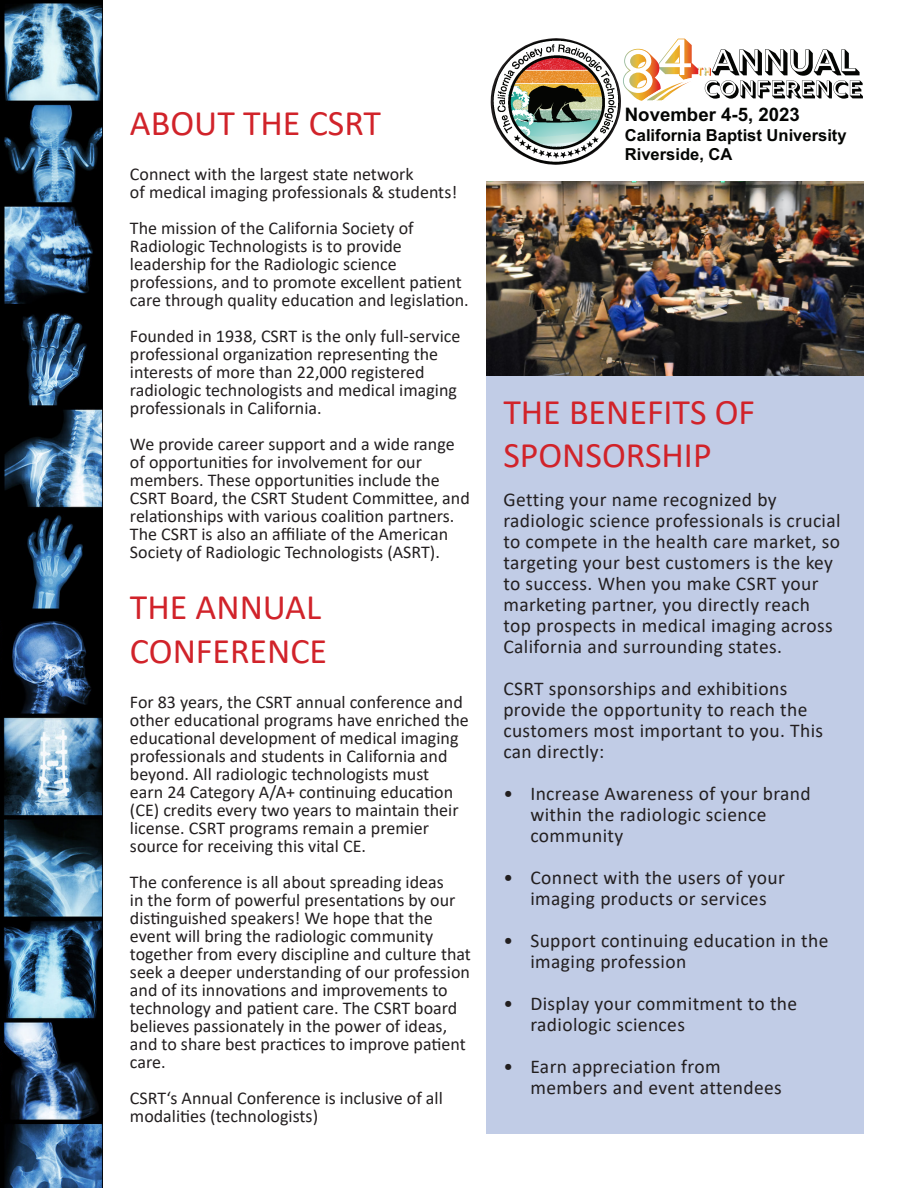
<style>
.page{position:relative;width:918px;height:1188px;background:#fff}
.page>*{position:absolute;margin:0;border:0;box-sizing:border-box;transform-origin:0 0}
.t1{font:36px/43.2px "Calibri";color:#d1232a}
.t2{font:19.5px/21px "Calibri";letter-spacing:.02em;color:#231f20}
.t3{font:700 18.6px "Arial";color:#040503}
.t4{font:18px/18px "Calibri";color:#231f20}
.t5{font:700 16.5px/20px "Arial";color:#040503}
</style>
<div class="page">
<div style="left:486px;top:373px;width:377px;height:761px;background:#c1cce6"></div>
<img style="left:486px;top:181px;width:377px;height:195px">
<img style="left:0;top:0;width:103px;height:1188px">
<svg style="left:490px;top:38px;width:373px;height:127px"></svg>
<img style="left:493px;top:39px;width:126px;height:125px;border-radius:63px">
<p class="t1" style="left:130px;top:101px;width:253px">ABOUT THE CSRT</p>
<p class="t4" style="left:130px;top:165px;width:329px">Connect with the largest state network<br>of medical imaging professionals &amp; students!</p>
<p class="t4" style="left:130px;top:219px;width:340px">The mission of the California Society of Radiologic Technologists is to provide leadership for the Radiologic science professions, and to promote excellent patient care through quality education and legislation.</p>
<p class="t4" style="left:130px;top:327px;width:332px">Founded in 1938, CSRT is the only full-service professional organization representing the interests of more than 22,000 registered radiologic technologists and medical imaging professionals in California.</p>
<p class="t4" style="left:130px;top:435px;width:341px">We provide career support and a wide range of opportunities for involvement for our members. These opportunities include the CSRT Board, the CSRT Student Committee, and relationships with various coalition partners.<br>The CSRT is also an affiliate of the American Society of Radiologic Technologists (ASRT).</p>
<p class="t1" style="left:130px;top:585px;width:199px">THE ANNUAL<br>CONFERENCE</p>
<p class="t4" style="left:130px;top:692px;width:340px">For 83 years, the CSRT annual conference and other educational programs have enriched the educational development of medical imaging professionals and students in California and beyond. All radiologic technologists must<br>earn 24 Category A/A+ continuing education (CE) credits every two years to maintain their license. CSRT programs remain a premier source for receiving this vital CE.</p>
<p class="t4" style="left:130px;top:872px;width:342px">The conference is all about spreading ideas<br>in the form of powerful presentations by our distinguished speakers! We hope that the event will bring the radiologic community together from every discipline and culture that seek a deeper understanding of our profession and of its innovations and improvements to technology and patient care. The CSRT board believes passionately in the power of ideas, and to share best practices to improve patient care.</p>
<p class="t4" style="left:130px;top:1088px;width:314px">CSRT‘s Annual Conference is inclusive of all modalities (technologists)</p>
<p class="t3" style="left:625px;top:101px;width:177px">November 4-5, 2023</p>
<p class="t5" style="left:625px;top:125px;width:223px">California Baptist University<br>Riverside, CA</p>
<p class="t1" style="left:503px;top:390px;width:253px">THE BENEFITS OF<br>SPONSORSHIP</p>
<p class="t2" style="left:503px;top:489px;width:339px">Getting your name recognized by radiologic science professionals is crucial to compete in the health care market, so targeting your best customers is the key to success. When you make CSRT your marketing partner, you directly reach top prospects in medical imaging across California and surrounding states.</p>
<p class="t2" style="left:503px;top:678px;width:321px">CSRT sponsorships and exhibitions provide the opportunity to reach the customers most important to you. This can directly:</p>
<p class="t2" style="left:530px;top:783px;width:282px;text-indent:-27px">• Increase Awareness of your brand within the radiologic science community</p>
<p class="t2" style="left:503px;top:867px;width:283px;text-align:center">• Connect with the users of your imaging products or services</p>
<p class="t2" style="left:530px;top:930px;width:300px;text-indent:-27px">• Support continuing education in the imaging profession</p>
<p class="t2" style="left:530px;top:993px;width:268px;text-indent:-27px">• Display your commitment to the radiologic sciences</p>
<p class="t2" style="left:530px;top:1056px;width:253px;text-indent:-27px">• Earn appreciation from members and event attendees</p>
</div>
